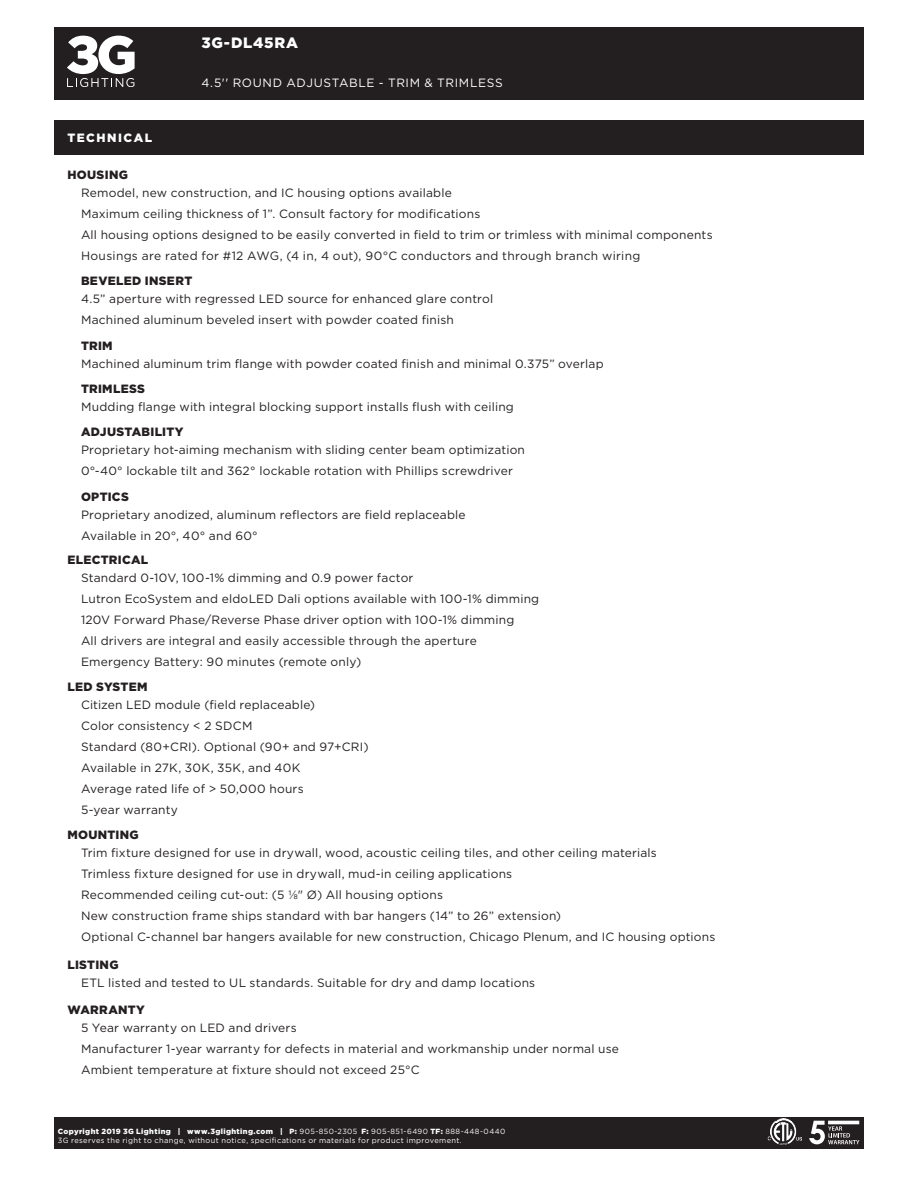
<style>
.page{position:relative;width:918px;height:1188px;background:#fff}
.page>*{position:absolute;margin:0;border:0;box-sizing:border-box;transform-origin:0 0}
.Top_Left{font:900 15px "Gotham";letter-spacing:.045em;color:#fff}
.t1{font:12px "Gotham";letter-spacing:.015em;color:#231f20}
.t2{font:900 12px "Gotham";letter-spacing:.025em;color:#231f20}
.Top_Left-2{font:12px "Gotham";letter-spacing:.055em;color:#fff}
.Order_Title{font:900 12px "Gotham";letter-spacing:.12em;color:#fff}
.t3{font:7.5px/9.3px "Gotham";letter-spacing:.045em;color:#fff}
.s1{font-weight:900}
</style>
<div class="page">
<div style="left:54px;top:1117px;width:810px;height:32px;background:#231f20"></div>
<svg style="left:809px;top:1121px;width:50px;height:23px"></svg>
<img style="left:771px;top:1121px;width:31px;height:23px">
<svg style="left:767px;top:1136px;width:4px;height:5px"></svg>
<img style="left:775px;top:1119px;width:17px;height:4px">
<div style="left:54px;top:27px;width:810px;height:72px;background:#231f20"></div>
<div style="left:54px;top:120px;width:810px;height:34px;background:#231f20"></div>
<svg style="left:67px;top:36px;width:68px;height:51px"></svg>
<p class="Order_Title" style="left:68px;top:130px;width:86px">TECHNICAL</p>
<p class="Top_Left" style="left:201px;top:32px;width:98px">3G-DL45RA</p>
<p class="Top_Left-2" style="left:201px;top:75px;width:303px">4.5'' ROUND ADJUSTABLE - TRIM &amp; TRIMLESS</p>
<p class="t2" style="left:68px;top:167px;width:62px">HOUSING</p>
<p class="t1" style="left:81px;top:185px;width:372px">Remodel, new construction, and IC housing options available</p>
<p class="t1" style="left:81px;top:206px;width:401px">Maximum ceiling thickness of 1”. Consult factory for modifications</p>
<p class="t1" style="left:81px;top:227px;width:633px">All housing options designed to be easily converted in field to trim or trimless with minimal components</p>
<p class="t1" style="left:81px;top:248px;width:561px">Housings are rated for #12 AWG, (4 in, 4 out), 90°C conductors and through branch wiring</p>
<p class="t2" style="left:81px;top:273px;width:113px">BEVELED INSERT</p>
<p class="t1" style="left:81px;top:291px;width:414px">4.5” aperture with regressed LED source for enhanced glare control</p>
<p class="t1" style="left:81px;top:312px;width:374px">Machined aluminum beveled insert with powder coated finish</p>
<p class="t2" style="left:81px;top:337px;width:33px">TRIM</p>
<p class="t1" style="left:81px;top:356px;width:524px">Machined aluminum trim flange with powder coated finish and minimal 0.375” overlap</p>
<p class="t2" style="left:81px;top:380px;width:66px">TRIMLESS</p>
<p class="t1" style="left:81px;top:399px;width:434px">Mudding flange with integral blocking support installs flush with ceiling</p>
<p class="t2" style="left:81px;top:424px;width:104px">ADJUSTABILITY</p>
<p class="t1" style="left:81px;top:442px;width:446px">Proprietary hot-aiming mechanism with sliding center beam optimization</p>
<p class="t1" style="left:81px;top:463px;width:433px">0°-40° lockable tilt and 362° lockable rotation with Phillips screwdriver</p>
<p class="t2" style="left:81px;top:488px;width:49px">OPTICS</p>
<p class="t1" style="left:81px;top:507px;width:386px">Proprietary anodized, aluminum reflectors are field replaceable</p>
<p class="t1" style="left:81px;top:528px;width:178px">Available in 20°, 40° and 60°</p>
<p class="t2" style="left:68px;top:552px;width:82px">ELECTRICAL</p>
<p class="t1" style="left:81px;top:570px;width:334px">Standard 0-10V, 100-1% dimming and 0.9 power factor</p>
<p class="t1" style="left:81px;top:591px;width:460px">Lutron EcoSystem and eldoLED Dali options available with 100-1% dimming</p>
<p class="t1" style="left:81px;top:612px;width:435px">120V Forward Phase/Reverse Phase driver option with 100-1% dimming</p>
<p class="t1" style="left:81px;top:633px;width:397px">All drivers are integral and easily accessible through the aperture</p>
<p class="t1" style="left:81px;top:654px;width:282px">Emergency Battery: 90 minutes (remote only)</p>
<p class="t2" style="left:68px;top:679px;width:82px">LED SYSTEM</p>
<p class="t1" style="left:81px;top:697px;width:236px">Citizen LED module (field replaceable)</p>
<p class="t1" style="left:81px;top:718px;width:173px">Color consistency &lt; 2 SDCM</p>
<p class="t1" style="left:81px;top:739px;width:289px">Standard (80+CRI). Optional (90+ and 97+CRI)</p>
<p class="t1" style="left:81px;top:760px;width:221px">Available in 27K, 30K, 35K, and 40K</p>
<p class="t1" style="left:81px;top:781px;width:224px">Average rated life of &gt; 50,000 hours</p>
<p class="t1" style="left:81px;top:802px;width:99px">5-year warranty</p>
<p class="t2" style="left:68px;top:826px;width:73px">MOUNTING</p>
<p class="t1" style="left:81px;top:845px;width:577px">Trim fixture designed for use in drywall, wood, acoustic ceiling tiles, and other ceiling materials</p>
<p class="t1" style="left:81px;top:866px;width:433px">Trimless fixture designed for use in drywall, mud-in ceiling applications</p>
<p class="t1" style="left:81px;top:887px;width:364px">Recommended ceiling cut-out: (5 1/8" Ø) All housing options</p>
<p class="t1" style="left:81px;top:908px;width:482px">New construction frame ships standard with bar hangers (14” to 26” extension)</p>
<p class="t1" style="left:81px;top:929px;width:636px">Optional C-channel bar hangers available for new construction, Chicago Plenum, and IC housing options</p>
<p class="t2" style="left:68px;top:956px;width:53px">LISTING</p>
<p class="t1" style="left:81px;top:975px;width:456px">ETL listed and tested to UL standards. Suitable for dry and damp locations</p>
<p class="t2" style="left:68px;top:1002px;width:79px">WARRANTY</p>
<p class="t1" style="left:81px;top:1020px;width:217px">5 Year warranty on LED and drivers</p>
<p class="t1" style="left:81px;top:1041px;width:540px">Manufacturer 1-year warranty for defects in material and workmanship under normal use</p>
<p class="t1" style="left:81px;top:1062px;width:340px">Ambient temperature at fixture should not exceed 25°C</p>
<p class="t3" style="left:58px;top:1127px;width:449px"><span class="s1">Copyright 2019 3G Lighting | www.3glighting.com | P:</span> 905-850-2305 <span class="s1">F:</span> 905-851-6490 <span class="s1">TF:</span> 888-448-0440<br>3G reserves the right to change, without notice, specifications or materials for product improvement.</p>
</div>
